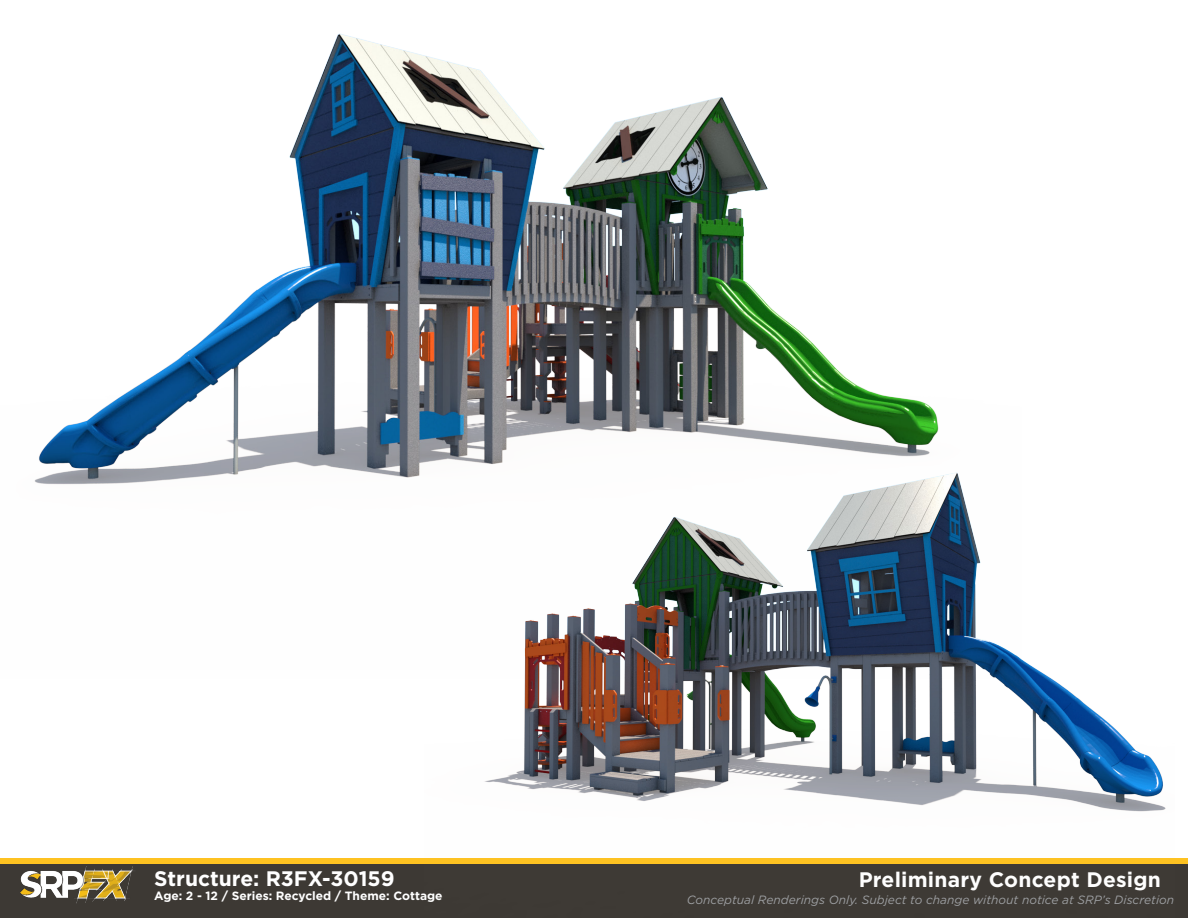
<style>
.page{position:relative;width:1188px;height:918px;background:#fff}
.page>*{position:absolute;margin:0;border:0;box-sizing:border-box;transform-origin:0 0}
.t1{font:700 21px "Gotham";letter-spacing:.005em;color:#fff}
.t2{font:italic 12px "Gotham";color:#9d9fa2}
.t3{font:700 12px "Gotham";color:#fff}
</style>
<div class="page">
<div style="left:0;top:858px;width:1188px;height:6px;background:#fec221"></div>
<div style="left:0;top:864px;width:1188px;height:54px;background:#3d3934"></div>
<img style="left:20px;top:866px;width:113px;height:37px">
<img style="left:484px;top:660px;width:682px;height:152px">
<img style="left:34px;top:33px;width:988px;height:646px">
<p class="t1" style="left:154px;top:864px;width:242px">Structure: R3FX-30159</p>
<p class="t3" style="left:154px;top:888px;width:290px">Age: 2 - 12 / Series: Recycled / Theme: Cottage</p>
<p class="t1" style="left:859px;top:865px;width:304px">Preliminary Concept Design</p>
<p class="t2" style="left:687px;top:892px;width:489px">Conceptual Renderings Only. Subject to change without notice at SRP’s Discretion</p>
</div>
